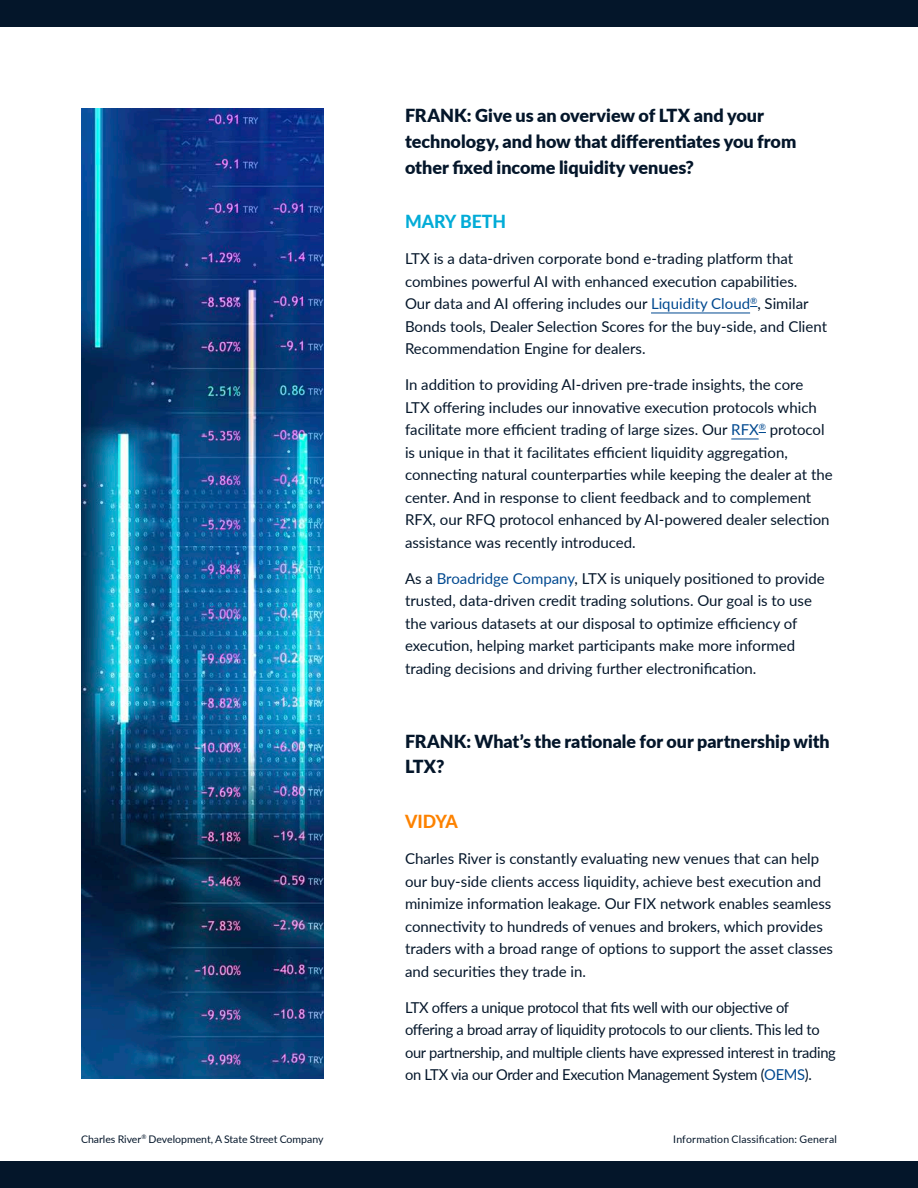
<style>
.page{position:relative;width:918px;height:1188px;background:#fff}
.page>*{position:absolute;margin:0;border:0;box-sizing:border-box;transform-origin:0 0}
.Subheadline{font:900 18px/25.5px "Lato";color:#04162a}
.Body_Copy_Midnight{font:800 18px "Lato";color:#03acd7}
.Body_Copy_Midnight-2{font:800 18px "Lato";letter-spacing:-.025em;color:#fd8200}
.Body_Copy_Midnight-3{font:15px/22.5px "Lato";color:#04162a}
.Body_Copy_Midnight-4{font:15px/22.5px "Lato";letter-spacing:-.02em;color:#04162a}
.t1{font:10.5px "Lato";color:#04162a}
.t2{font:10.5px "Lato";letter-spacing:.02em;color:#04162a}
.s1{color:#004990}
</style>
<div class="page">
<hr style="left:651px;top:313px;width:99px;height:1px;background:#004990">
<svg style="left:731px;top:439px;width:28px;height:1px"></svg>
<img style="left:81px;top:108px;width:243px;height:971px">
<div style="left:0;top:0;width:918px;height:27px;background:#04162a"></div>
<div style="left:0;top:1161px;width:918px;height:27px;background:#04162a"></div>
<p class="Subheadline" style="left:405px;top:102px;width:393px">FRANK: Give us an overview of LTX and your technology, and how that differentiates you from other fixed income liquidity venues?</p>
<p class="Body_Copy_Midnight" style="left:405px;top:209px;width:103px">MARY BETH</p>
<p class="Body_Copy_Midnight-3" style="left:405px;top:247px;width:424px">LTX is a data-driven corporate bond e-trading platform that combines powerful AI with enhanced execution capabilities.<br>Our data and AI offering includes our <span class="s1">Liquidity Cloud</span><sup>®</sup>, Similar Bonds tools, Dealer Selection Scores for the buy-side, and Client Recommendation Engine for dealers.</p>
<p class="Body_Copy_Midnight-3" style="left:405px;top:373px;width:429px">In addition to providing AI-driven pre-trade insights, the core<br>LTX offering includes our innovative execution protocols which facilitate more efficient trading of large sizes. Our <span class="s1">RFX</span><sup>®</sup> protocol is unique in that it facilitates efficient liquidity aggregation, connecting natural counterparties while keeping the dealer at the center. And in response to client feedback and to complement RFX, our RFQ protocol enhanced by AI-powered dealer selection assistance was recently introduced.</p>
<p class="Body_Copy_Midnight-3" style="left:405px;top:567px;width:421px">As a <span class="s1">Broadridge Company</span>, LTX is uniquely positioned to provide trusted, data-driven credit trading solutions. Our goal is to use the various datasets at our disposal to optimize efficiency of execution, helping market participants make more informed trading decisions and driving further electronification.</p>
<p class="Subheadline" style="left:405px;top:727px;width:426px">FRANK: What’s the rationale for our partnership with<br>LTX?</p>
<p class="Body_Copy_Midnight-2" style="left:405px;top:808px;width:54px">VIDYA</p>
<p class="Body_Copy_Midnight-3" style="left:405px;top:847px;width:430px">Charles River is constantly evaluating new venues that can help our buy-side clients access liquidity, achieve best execution and minimize information leakage. Our FIX network enables seamless connectivity to hundreds of venues and brokers, which provides traders with a broad range of options to support the asset classes and securities they trade in.</p>
<p class="Body_Copy_Midnight-4" style="left:405px;top:995px;width:432px">LTX offers a unique protocol that fits well with our objective of offering a broad array of liquidity protocols to our clients. This led to our partnership, and multiple clients have expressed interest in trading on LTX via our Order and Execution Management System (<span class="s1">OEMS</span>).</p>
<p class="t1" style="left:81px;top:1132px;width:244px">Charles River<sup>®</sup> Development, A State Street Company</p>
<p class="t2" style="left:673px;top:1132px;width:165px">Information Classification: General</p>
</div>
